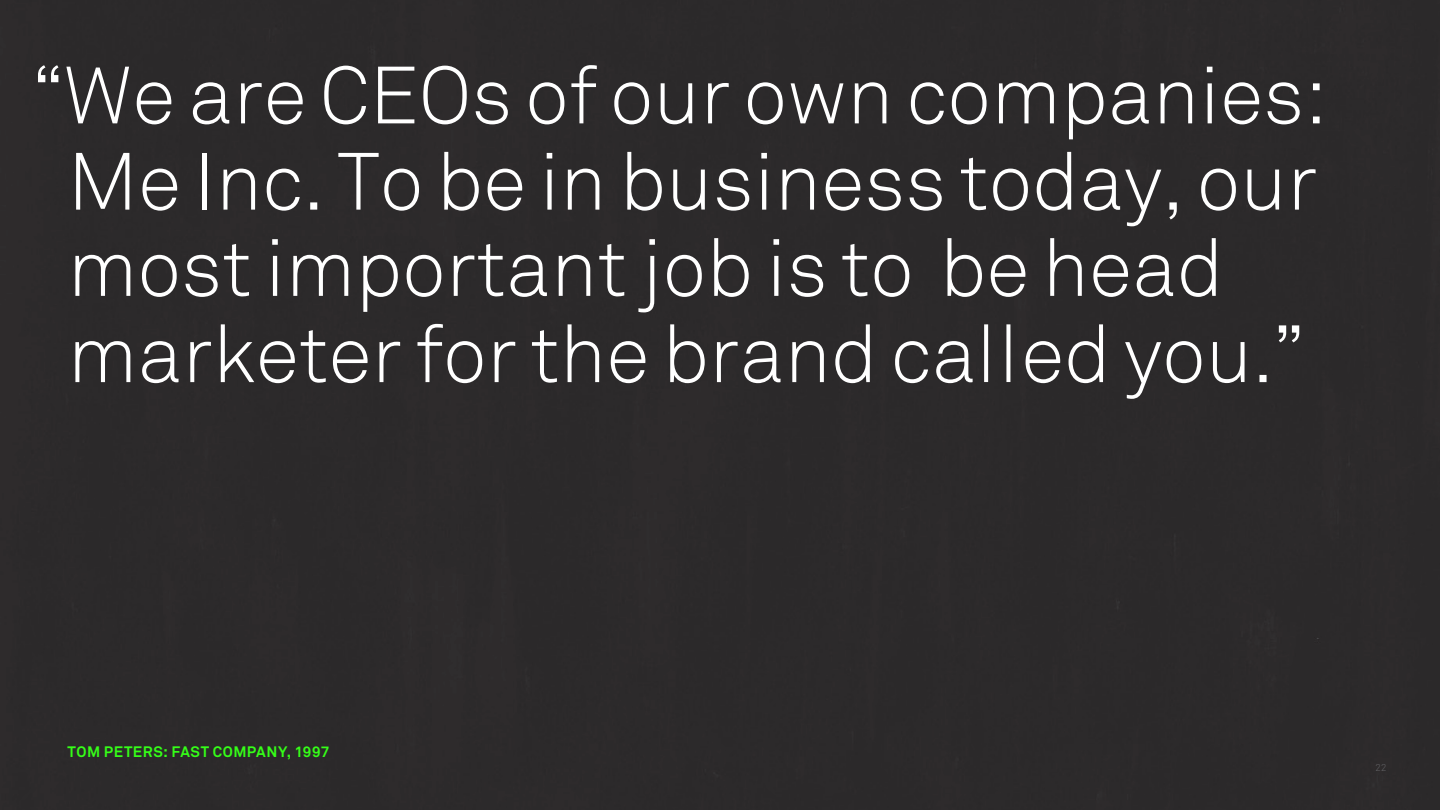
<style>
.page{position:relative;width:1440px;height:810px;background:#2c2a2b}
.page>*{position:absolute;margin:0;border:0;box-sizing:border-box;transform-origin:0 0}
.t1{font:80px/86.2px "Akkurat Std Light SY";color:#fff}
.Attribution{font:15px "Akkurat Std Bold SY";letter-spacing:.035em;color:#35ff18}
.t2{font:10px "Akkurat Std Light SY";color:#636366}
</style>
<div class="page">
<h2 class="t1" style="left:68px;top:52px;width:1261px;text-indent:-35px">“We are CEOs of our own companies:<br>Me Inc. To be in business today, our most important job is to be head marketer for the brand called you.”</h2>
<p class="Attribution" style="left:68px;top:742px;width:263px">TOM PETERS: FAST COMPANY, 1997</p>
<p class="t2" style="left:1375px;top:761px;width:13px">22</p>
</div>
